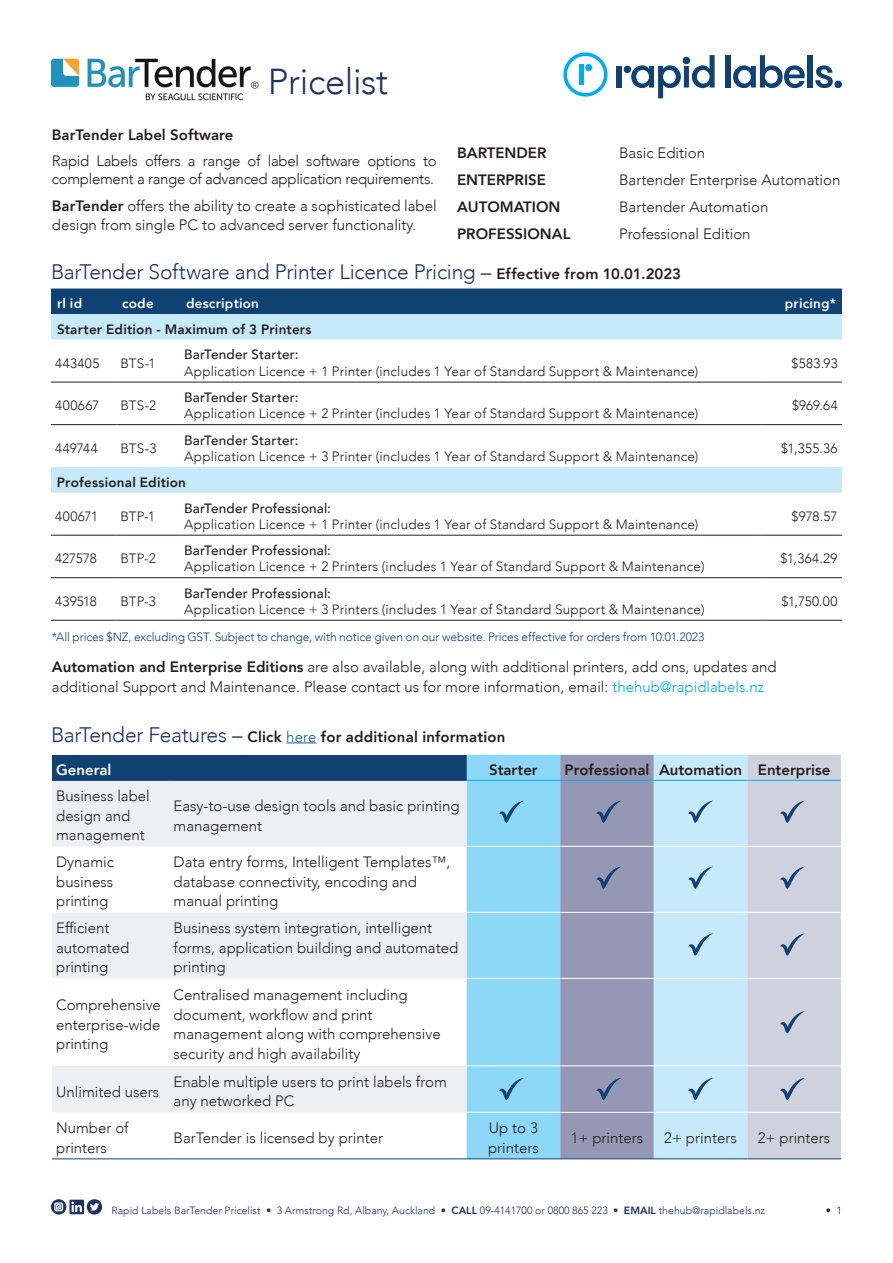
<style>
.page{position:relative;width:893px;height:1263px;background:#fff}
.page>*{position:absolute;margin:0;border:0;box-sizing:border-box;transform-origin:0 0}
.t1{font:300 36px "Avenir";letter-spacing:-.01em;color:#1e3262}
.t2{font:300 21px "Avenir";letter-spacing:-.01em;color:#1e3262}
.t3{font:300 15px/19.5px "Avenir";color:#231f20}
.t4{font:800 15px "Avenir";color:#231f20}
.t5{font:300 15px/18px "Avenir";letter-spacing:-.02em;color:#231f20}
.t6{font:800 15px "Avenir";color:#fff}
.t7{font:300 13.5px "Avenir";letter-spacing:.015em;color:#231f20}
.t8{font:500 13.5px "Avenir";letter-spacing:.015em;color:#231f20}
.t9{font:800 13.5px "Avenir";letter-spacing:.015em;color:#231f20}
.t10{font:800 13.5px "Avenir";letter-spacing:.015em;color:#fff}
.t11{font:300 12px "Avenir";letter-spacing:-.005em;color:#0f4172}
.t12{font:300 10.5px "Avenir";color:#1e3262}
.t13{font:300 10.5px "Avenir";color:#231f20}
.s1{font-weight:800}
.s2{font-weight:800;font-size:15px;color:#231f20}
.s3{color:#00aeef}
.s4{font-weight:300;font-size:21px;color:#1e3262}
.s5{font-weight:300;color:#175d9e}
</style>
<div class="page">
<svg style="left:51px;top:1199px;width:51px;height:15px"></svg>
<svg style="left:563px;top:52px;width:44px;height:45px"></svg>
<svg style="left:631px;top:55px;width:84px;height:43px"></svg>
<div style="left:617px;top:66px;width:5px;height:22px;background:#0f4172"></div>
<div style="left:624px;top:66px;width:7px;height:7px;background:#0f4172;border-radius:50%"></div>
<div style="left:725px;top:55px;width:5px;height:33px;background:#0f4172"></div>
<svg style="left:733px;top:55px;width:72px;height:33px"></svg>
<div style="left:808px;top:55px;width:5px;height:33px;background:#0f4172"></div>
<svg style="left:815px;top:65px;width:18px;height:23px"></svg>
<div style="left:834px;top:81px;width:8px;height:7px;background:#0f4172;border-radius:50%"></div>
<img style="left:51px;top:58px;width:208px;height:43px">
<hr style="left:286px;top:742px;width:30px;height:1px;background:#175d9e">
<div style="left:51px;top:289px;width:791px;height:25px;background:#0f4172"></div>
<svg style="left:51px;top:314px;width:791px;height:179px"></svg>
<hr style="left:51px;top:620px;width:65px;height:1px;background:#231f20">
<hr style="left:116px;top:620px;width:64px;height:1px;background:#231f20">
<hr style="left:180px;top:620px;width:581px;height:1px;background:#231f20">
<hr style="left:761px;top:620px;width:81px;height:1px;background:#231f20">
<hr style="left:51px;top:577px;width:65px;height:1px;background:#231f20">
<hr style="left:116px;top:577px;width:64px;height:1px;background:#231f20">
<hr style="left:180px;top:577px;width:581px;height:1px;background:#231f20">
<hr style="left:761px;top:577px;width:81px;height:1px;background:#231f20">
<hr style="left:51px;top:382px;width:65px;height:1px;background:#231f20">
<hr style="left:116px;top:382px;width:64px;height:1px;background:#231f20">
<hr style="left:180px;top:382px;width:581px;height:1px;background:#231f20">
<hr style="left:761px;top:382px;width:81px;height:1px;background:#231f20">
<hr style="left:51px;top:424px;width:65px;height:1px;background:#231f20">
<hr style="left:116px;top:424px;width:64px;height:1px;background:#231f20">
<hr style="left:180px;top:424px;width:581px;height:1px;background:#231f20">
<hr style="left:761px;top:424px;width:81px;height:1px;background:#231f20">
<hr style="left:51px;top:535px;width:65px;height:1px;background:#231f20">
<hr style="left:116px;top:535px;width:64px;height:1px;background:#231f20">
<hr style="left:180px;top:535px;width:581px;height:1px;background:#231f20">
<hr style="left:761px;top:535px;width:81px;height:1px;background:#231f20">
<div style="left:52px;top:755px;width:415px;height:25px;background:#0f4172"></div>
<svg style="left:52px;top:781px;width:415px;height:331px;fill:#edeff3"></svg>
<hr style="left:52px;top:780px;width:117px;height:1px;background:#0f4172">
<hr style="left:169px;top:780px;width:298px;height:1px;background:#0f4172">
<hr style="left:52px;top:1158px;width:117px;height:1px;background:#0f4172">
<hr style="left:169px;top:1158px;width:298px;height:1px;background:#0f4172">
<svg style="left:467px;top:755px;width:374px;height:404px;background:#acc9df"></svg>
<h1 class="t1" style="left:268px;top:60px;width:122px">Pricelist</h1>
<p class="t4" style="left:52px;top:123px;width:183px">BarTender Label Software</p>
<p class="t5" style="left:52px;top:152px;width:386px">Rapid Labels offers a range of label software options to complement a range of advanced application requirements.</p>
<p class="t3" style="left:52px;top:196px;width:386px"><span class="s1">BarTender</span> offers the ability to create a sophisticated label design from single PC to advanced server functionality.</p>
<p class="t4" style="left:457px;top:141px;width:91px">BARTENDER</p>
<p class="t3" style="left:619px;top:143px;width:87px">Basic Edition</p>
<p class="t4" style="left:457px;top:168px;width:90px">ENTERPRISE</p>
<p class="t3" style="left:619px;top:170px;width:223px">Bartender Enterprise Automation</p>
<p class="t4" style="left:457px;top:195px;width:105px">AUTOMATION</p>
<p class="t3" style="left:619px;top:197px;width:151px">Bartender Automation</p>
<p class="t4" style="left:457px;top:222px;width:115px">PROFESSIONAL</p>
<p class="t3" style="left:619px;top:224px;width:133px">Professional Edition</p>
<h2 class="t2" style="left:51px;top:259px;width:632px">BarTender Software and Printer Licence Pricing – <span class="s2">Effective from 10.01.2023</span></h2>
<p class="t10" style="left:57px;top:293px;width:27px">rl id</p>
<p class="t10" style="left:122px;top:293px;width:33px">code</p>
<p class="t10" style="left:186px;top:293px;width:75px">description</p>
<p class="t10" style="left:785px;top:293px;width:53px">pricing*</p>
<p class="t9" style="left:57px;top:318px;width:256px">Starter Edition - Maximum of 3 Printers</p>
<p class="t7" style="left:55px;top:355px;width:46px">443405</p>
<p class="t7" style="left:120px;top:355px;width:37px">BTS-1</p>
<p class="t8" style="left:184px;top:343px;width:116px">BarTender Starter:</p>
<p class="t7" style="left:184px;top:363px;width:516px">Application Licence + 1 Printer (includes 1 Year of Standard Support &amp; Maintenance)</p>
<p class="t7" style="left:792px;top:355px;width:48px">$583.93</p>
<p class="t7" style="left:55px;top:397px;width:45px">400667</p>
<p class="t7" style="left:120px;top:397px;width:37px">BTS-2</p>
<p class="t7" style="left:55px;top:440px;width:44px">449744</p>
<p class="t7" style="left:120px;top:440px;width:37px">BTS-3</p>
<p class="t8" style="left:184px;top:386px;width:116px">BarTender Starter:</p>
<p class="t7" style="left:184px;top:406px;width:516px">Application Licence + 2 Printer (includes 1 Year of Standard Support &amp; Maintenance)</p>
<p class="t8" style="left:184px;top:428px;width:116px">BarTender Starter:</p>
<p class="t7" style="left:184px;top:448px;width:516px">Application Licence + 3 Printer (includes 1 Year of Standard Support &amp; Maintenance)</p>
<p class="t9" style="left:57px;top:471px;width:131px">Professional Edition</p>
<p class="t7" style="left:55px;top:508px;width:44px">400671</p>
<p class="t7" style="left:120px;top:508px;width:36px">BTP-1</p>
<p class="t8" style="left:184px;top:496px;width:148px">BarTender Professional:</p>
<p class="t7" style="left:184px;top:516px;width:516px">Application Licence + 1 Printer (includes 1 Year of Standard Support &amp; Maintenance)</p>
<p class="t7" style="left:55px;top:551px;width:43px">427578</p>
<p class="t7" style="left:120px;top:551px;width:37px">BTP-2</p>
<p class="t7" style="left:55px;top:593px;width:43px">439518</p>
<p class="t7" style="left:120px;top:593px;width:37px">BTP-3</p>
<p class="t8" style="left:184px;top:539px;width:148px">BarTender Professional:</p>
<p class="t7" style="left:184px;top:559px;width:522px">Application Licence + 2 Printers (includes 1 Year of Standard Support &amp; Maintenance)</p>
<p class="t8" style="left:184px;top:581px;width:148px">BarTender Professional:</p>
<p class="t7" style="left:184px;top:601px;width:522px">Application Licence + 3 Printers (includes 1 Year of Standard Support &amp; Maintenance)</p>
<p class="t11" style="left:52px;top:629px;width:654px">*All prices $NZ, excluding GST. Subject to change, with notice given on our website. Prices effective for orders from 10.01.2023</p>
<p class="t7" style="left:792px;top:397px;width:47px">$969.64</p>
<p class="t7" style="left:781px;top:440px;width:58px">$1,355.36</p>
<p class="t7" style="left:792px;top:508px;width:48px">$978.57</p>
<p class="t7" style="left:780px;top:551px;width:59px">$1,364.29</p>
<p class="t7" style="left:781px;top:593px;width:58px">$1,750.00</p>
<p class="t3" style="left:52px;top:657px;width:726px"><span class="s1">Automation and Enterprise Editions</span> are also available, along with additional printers, add ons, updates and additional Support and Maintenance. Please contact us for more information, email: <span class="s3">thehub@rapidlabels.nz</span></p>
<p class="t4" style="left:51px;top:725px;width:456px"><span class="s4">BarTender Features –</span> Click <span class="s5">here</span> for additional information</p>
<p class="t6" style="left:56px;top:758px;width:57px">General</p>
<p class="t4" style="left:489px;top:758px;width:50px">Starter</p>
<p class="t4" style="left:565px;top:758px;width:267px">Professional Automation Enterprise</p>
<p class="t3" style="left:56px;top:786px;width:95px">Business label design and management</p>
<p class="t3" style="left:174px;top:796px;width:287px">Easy-to-use design tools and basic printing management</p>
<p class="t3" style="left:56px;top:852px;width:59px;text-align:justify">Dynamic business printing</p>
<p class="t3" style="left:174px;top:852px;width:278px">Data entry forms, Intelligent Templates™, database connectivity, encoding and manual printing</p>
<p class="t3" style="left:56px;top:918px;width:75px">Efficient automated printing</p>
<p class="t3" style="left:174px;top:918px;width:286px">Business system integration, intelligent forms, application building and automated printing</p>
<p class="t3" style="left:56px;top:995px;width:106px;text-align:justify">Comprehensive enterprise-wide printing</p>
<p class="t3" style="left:174px;top:985px;width:269px">Centralised management including document, workflow and print management along with comprehensive security and high availability</p>
<p class="t3" style="left:56px;top:1082px;width:105px">Unlimited users</p>
<p class="t3" style="left:174px;top:1072px;width:275px">Enable multiple users to print labels from any networked PC</p>
<p class="t3" style="left:56px;top:1118px;width:74px">Number of printers</p>
<p class="t3" style="left:174px;top:1128px;width:211px">BarTender is licensed by printer</p>
<p class="t3" style="left:488px;top:1118px;width:52px">Up to 3 printers</p>
<p class="t3" style="left:571px;top:1128px;width:74px">1+ printers</p>
<p class="t3" style="left:664px;top:1128px;width:74px">2+ printers</p>
<p class="t3" style="left:758px;top:1128px;width:74px">2+ printers</p>
<p class="t12" style="left:112px;top:1204px;width:655px">Rapid Labels BarTender Pricelist • 3 Armstrong Rd, Albany, Auckland • <span class="s1">CALL</span> 09-4141700 or 0800 865 223 • <span class="s1">EMAIL</span> thehub@rapidlabels.nz</p>
<p class="t13" style="left:826px;top:1204px;width:18px">• 1</p>
</div>
